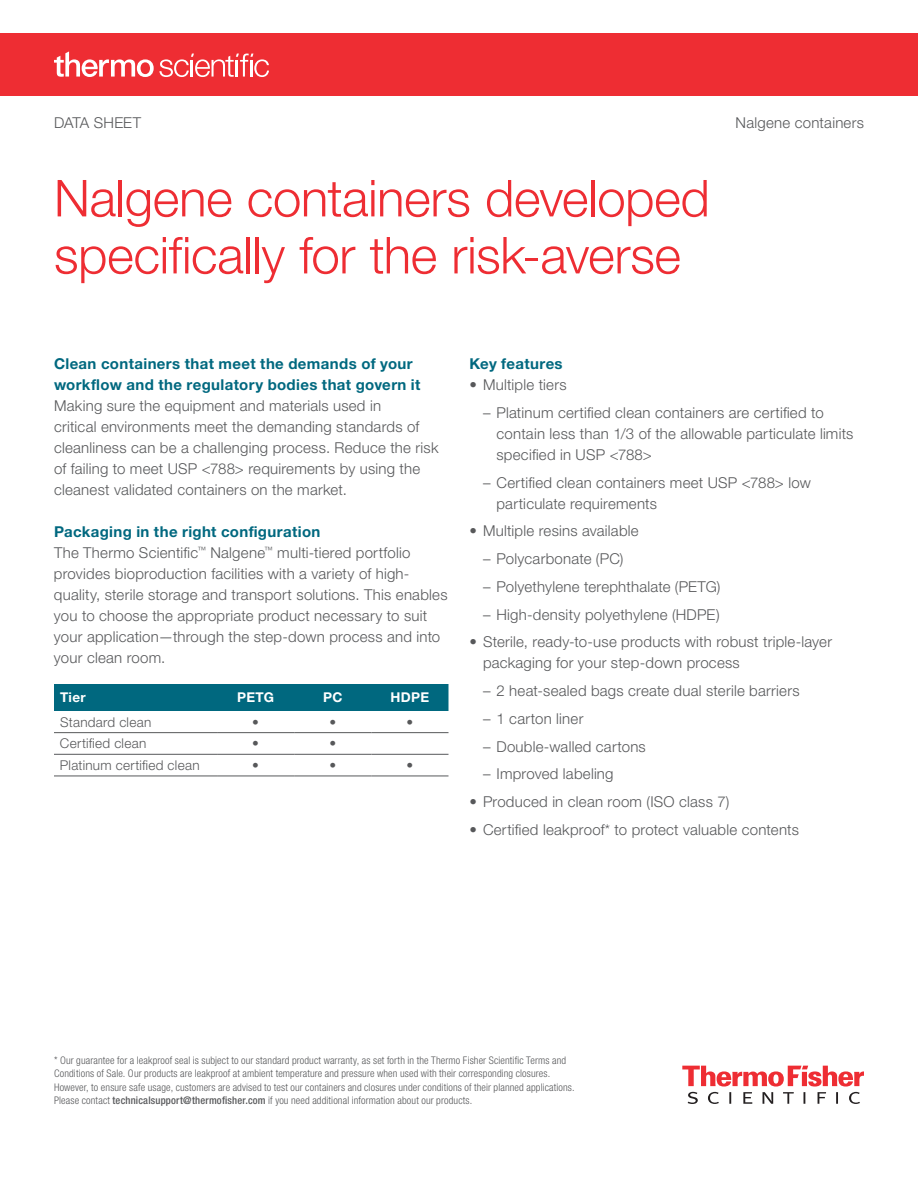
<style>
.page{position:relative;width:918px;height:1188px;background:#fff}
.page>*{position:absolute;margin:0;border:0;box-sizing:border-box;transform-origin:0 0}
.t1{font:300 51px/57px "Helvetica Neue LTW1 G";letter-spacing:-.005em;color:#ee2d33}
.t2{font:300 15px/21px "Helvetica Neue LTW1 G";letter-spacing:.015em;color:#57585a}
.t3{font:700 15px/21px "Helvetica Neue LTW1 G";letter-spacing:.025em;color:#00687f}
.t4{font:300 13.5px "Helvetica Neue LTW1 G";letter-spacing:.02em;color:#57585a}
.t5{font:700 13.5px "Helvetica Neue LTW1 G";letter-spacing:.025em;color:#fff}
.t6{font:300 condensed 10.5px/13.5px "Helvetica Neue LTW1 G";letter-spacing:.015em;color:#57585a}
.s1{font-weight:700;color:#00687f}
.s2{font-weight:500}
</style>
<div class="page">
<svg style="left:682px;top:1066px;width:182px;height:38px"></svg>
<div style="left:54px;top:684px;width:395px;height:27px;background:#00687f"></div>
<hr style="left:54px;top:732px;width:163px;height:1px;background:#57585a">
<hr style="left:217px;top:732px;width:77px;height:1px;background:#57585a">
<hr style="left:294px;top:732px;width:77px;height:1px;background:#57585a">
<hr style="left:371px;top:732px;width:78px;height:1px;background:#57585a">
<hr style="left:54px;top:754px;width:163px;height:1px;background:#57585a">
<hr style="left:217px;top:754px;width:77px;height:1px;background:#57585a">
<hr style="left:294px;top:754px;width:77px;height:1px;background:#57585a">
<hr style="left:371px;top:754px;width:78px;height:1px;background:#57585a">
<hr style="left:54px;top:776px;width:163px;height:1px;background:#57585a">
<hr style="left:217px;top:776px;width:77px;height:1px;background:#57585a">
<hr style="left:294px;top:776px;width:77px;height:1px;background:#57585a">
<hr style="left:371px;top:776px;width:78px;height:1px;background:#57585a">
<div style="left:0;top:33px;width:918px;height:63px;background:#ee2d33"></div>
<svg style="left:54px;top:51px;width:215px;height:26px"></svg>
<p class="t2" style="left:54px;top:112px;width:89px">DATA SHEET</p>
<p class="t2" style="left:736px;top:112px;width:130px">Nalgene containers</p>
<h1 class="t1" style="left:54px;top:170px;width:657px">Nalgene containers developed specifically for the risk-averse</h1>
<p class="t3" style="left:54px;top:353px;width:368px">Clean containers that meet the demands of your workflow and the regulatory bodies that govern it</p>
<p class="t2" style="left:54px;top:395px;width:386px">Making sure the equipment and materials used in<br>critical environments meet the demanding standards of cleanliness can be a challenging process. Reduce the risk of failing to meet USP &lt;788&gt; requirements by using the cleanest validated containers on the market.</p>
<p class="t2" style="left:54px;top:521px;width:395px"><span class="s1">Packaging in the right configuration<br></span>The Thermo Scientific<sup>™</sup> Nalgene<sup>™</sup> multi-tiered portfolio provides bioproduction facilities with a variety of high&shy;quality, sterile storage and transport solutions. This enables you to choose the appropriate product necessary to suit your application—through the step-down process and into your clean room.</p>
<p class="t5" style="left:60px;top:689px;width:27px">Tier</p>
<p class="t5" style="left:237px;top:689px;width:38px">PETG</p>
<p class="t5" style="left:323px;top:689px;width:21px">PC</p>
<p class="t5" style="left:391px;top:689px;width:40px">HDPE</p>
<p class="t4" style="left:60px;top:714px;width:93px">Standard clean</p>
<p class="t4" style="left:252px;top:714px;width:8px">•</p>
<p class="t4" style="left:329px;top:714px;width:8px">•</p>
<p class="t4" style="left:407px;top:714px;width:8px">•</p>
<p class="t4" style="left:60px;top:735px;width:88px">Certified clean</p>
<p class="t4" style="left:252px;top:735px;width:8px">•</p>
<p class="t4" style="left:329px;top:735px;width:8px">•</p>
<p class="t4" style="left:60px;top:757px;width:141px">Platinum certified clean</p>
<p class="t4" style="left:252px;top:757px;width:8px">•</p>
<p class="t4" style="left:329px;top:757px;width:8px">•</p>
<p class="t4" style="left:407px;top:757px;width:8px">•</p>
<p class="t3" style="left:470px;top:353px;width:95px">Key features</p>
<p class="t2" style="left:470px;top:374px;width:99px">• Multiple tiers</p>
<p class="t2" style="left:496px;top:402px;width:359px;text-indent:-14px">– Platinum certified clean containers are certified to contain less than 1/3 of the allowable particulate limits specified in USP &lt;788&gt;</p>
<p class="t2" style="left:496px;top:472px;width:316px;text-indent:-14px">– Certified clean containers meet USP &lt;788&gt; low particulate requirements</p>
<p class="t2" style="left:470px;top:520px;width:171px">• Multiple resins available</p>
<p class="t2" style="left:483px;top:548px;width:142px">– Polycarbonate (PC)</p>
<p class="t2" style="left:483px;top:576px;width:239px">– Polyethylene terephthalate (PETG)</p>
<p class="t2" style="left:483px;top:604px;width:238px">– High-density polyethylene (HDPE)</p>
<p class="t2" style="left:483px;top:631px;width:351px;text-indent:-14px">• Sterile, ready-to-use products with robust triple-layer packaging for your step-down process</p>
<p class="t2" style="left:483px;top:680px;width:318px">– 2 heat-sealed bags create dual sterile barriers</p>
<p class="t2" style="left:483px;top:708px;width:102px">– 1 carton liner</p>
<p class="t2" style="left:483px;top:736px;width:164px">– Double-walled cartons</p>
<p class="t2" style="left:483px;top:763px;width:132px">– Improved labeling</p>
<p class="t2" style="left:470px;top:791px;width:262px">• Produced in clean room (ISO class 7)</p>
<p class="t2" style="left:470px;top:819px;width:331px">• Certified leakproof* to protect valuable contents</p>
<p class="t6" style="left:54px;top:1053px;width:522px">* Our guarantee for a leakproof seal is subject to our standard product warranty, as set forth in the Thermo Fisher Scientific Terms and Conditions of Sale. Our products are leakproof at ambient temperature and pressure when used with their corresponding closures.<br>However, to ensure safe usage, customers are advised to test our containers and closures under conditions of their planned applications.<br>Please contact <span class="s2">technicalsupport@thermofisher.com</span> if you need additional information about our products.</p>
</div>
